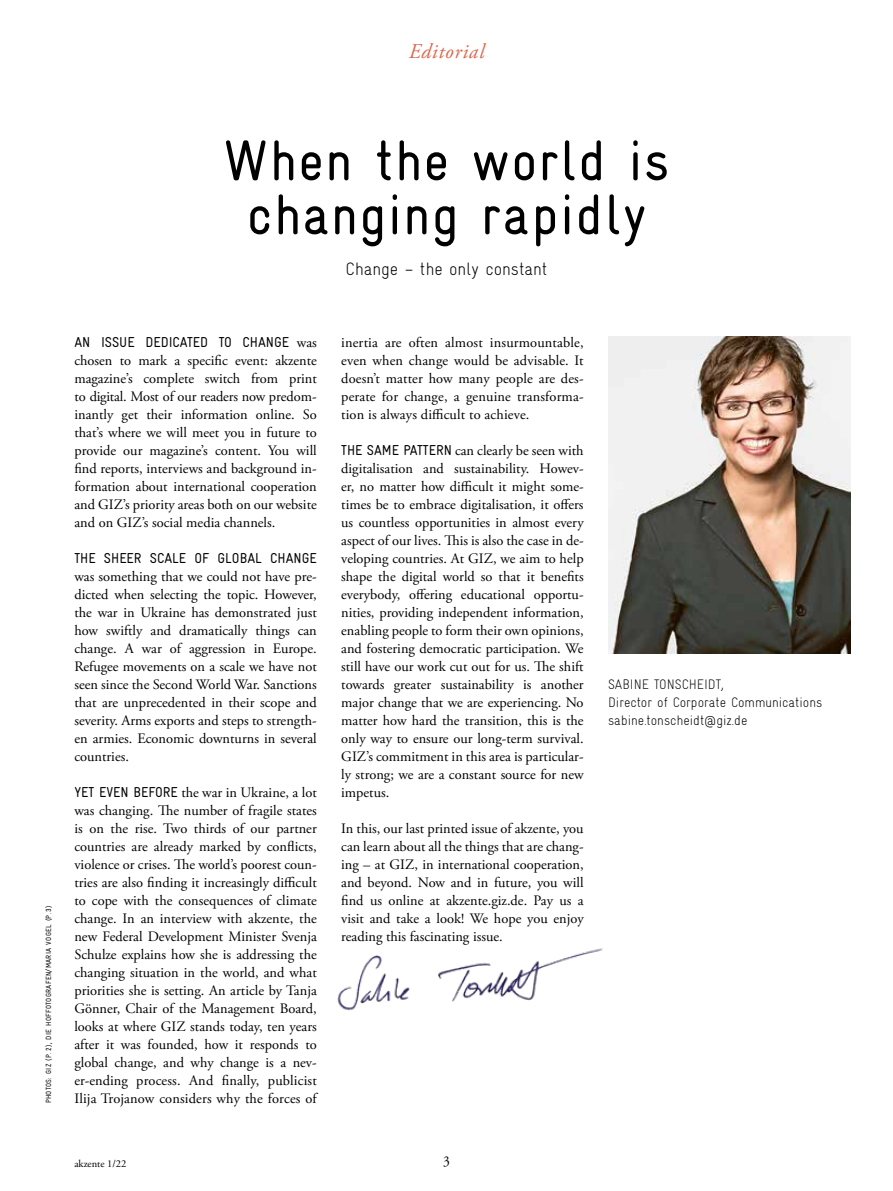
<style>
.page{position:relative;width:893px;height:1191px;background:#fff}
.page>*{position:absolute;margin:0;border:0;box-sizing:border-box;transform-origin:0 0}
.t1{font:57px/54px "Gravur Condensed Reg CE";letter-spacing:.025em;color:#000;text-align:center}
.t2{font:italic 21px "Adobe Garamond Pro";letter-spacing:.035em;color:#dc674c}
.t3{font:18px "Gravur Condensed Light CE";color:#000}
.t4{font:15px "Adobe Garamond Pro";color:#000;scale:.9 1}
.t5{font:14.4px/18px "Adobe Garamond Pro";color:#000;text-align:justify}
.t6{font:14.4px "Gravur Condensed Reg CE";color:#000}
.t7{font:13.8px/18px "Gravur Condensed Light CE";color:#000}
.t8{font:10.5px "Adobe Garamond Pro";color:#000}
.t9{font:7.5px "Gravur Condensed Reg CE";letter-spacing:.04em;color:#000}
.s1{font-family:"Adobe Garamond Pro"}
.s2{font-family:"Gravur Condensed Reg CE"}
</style>
<div class="page">
<img style="left:337px;top:948px;width:266px;height:63px">
<img style="left:608px;top:336px;width:242px;height:317px">
<h2 class="t2" style="left:409px;top:38px;width:77px">Editorial</h2>
<h1 class="t1" style="left:224px;top:134px;width:447px">When the world is changing rapidly</h1>
<p class="t3" style="left:346px;top:258px;width:203px">Change – the only constant</p>
<p class="t9" style="left:44px;top:1103px;width:199px;rotate:-90deg">PHOTOS: GIZ (P. 2), DIE HOFFOTOGRAFEN/MARIA VOGEL (P. 3)</p>
<p class="t6" style="left:74px;top:334px;width:244px">AN ISSUE DEDICATED TO CHANGE <span class="s1">was</span></p>
<p class="t5" style="left:74px;top:352px;width:244px">chosen to mark a specific event: akzente magazine’s complete switch from print to digital. Most of our readers now predom&shy;inantly get their information online. So that’s where we will meet you in future to provide our magazine’s content. You will find reports, interviews and background in&shy;formation about international cooperation and GIZ’s priority areas both on our website and on GIZ’s social media channels.</p>
<p class="t6" style="left:74px;top:550px;width:244px">THE SHEER SCALE OF GLOBAL CHANGE</p>
<p class="t5" style="left:74px;top:568px;width:244px">was something that we could not have pre&shy;dicted when selecting the topic. However, the war in Ukraine has demonstrated just how swiftly and dramatically things can change. A war of aggression in Europe.<br>Refugee movements on a scale we have not seen since the Second World War. Sanctions that are unprecedented in their scope and severity. Arms exports and steps to strength&shy;en armies. Economic downturns in several countries.</p>
<p class="t5" style="left:74px;top:784px;width:244px"><span class="s2">YET EVEN BEFORE</span> the war in Ukraine, a lot was changing. The number of fragile states is on the rise. Two thirds of our partner countries are already marked by conflicts, violence or crises. The world’s poorest coun&shy;tries are also finding it increasingly difficult to cope with the consequences of climate change. In an interview with akzente, the new Federal Development Minister Svenja Schulze explains how she is addressing the changing situation in the world, and what priorities she is setting. An article by Tanja Gönner, Chair of the Management Board, looks at where GIZ stands today, ten years after it was founded, how it responds to global change, and why change is a nev&shy;er-ending process. And finally, publicist Ilija Trojanow considers why the forces of</p>
<p class="t5" style="left:341px;top:334px;width:244px">inertia are often almost insurmountable, even when change would be advisable. It doesn’t matter how many people are des&shy;perate for change, a genuine transforma&shy;tion is always difficult to achieve.</p>
<p class="t5" style="left:341px;top:442px;width:244px"><span class="s2">THE SAME PATTERN</span> can clearly be seen with digitalisation and sustainability. Howev&shy;er, no matter how difficult it might some&shy;times be to embrace digitalisation, it offers us countless opportunities in almost every aspect of our lives. This is also the case in de&shy;veloping countries. At GIZ, we aim to help shape the digital world so that it benefits everybody, offering educational opportu&shy;nities, providing independent information, enabling people to form their own opinions, and fostering democratic participation. We still have our work cut out for us. The shift towards greater sustainability is another major change that we are experiencing. No matter how hard the transition, this is the only way to ensure our long-term survival.<br>GIZ’s commitment in this area is particular&shy;ly strong; we are a constant source for new impetus.</p>
<p class="t5" style="left:341px;top:820px;width:244px">In this, our last printed issue of akzente, you can learn about all the things that are chang&shy;ing – at GIZ, in international cooperation, and beyond. Now and in future, you will find us online at akzente.giz.de. Pay us a visit and take a look! We hope you enjoy reading this fascinating issue.</p>
<p class="t8" style="left:74px;top:1157px;width:54px">akzente 1/22</p>
<p class="t4" style="left:443px;top:1152px;width:9px">3</p>
<p class="t7" style="left:608px;top:675px;width:216px">SABINE TONSCHEIDT,<br>Director of Corporate Communications sabine.tonscheidt@giz.de</p>
</div>
